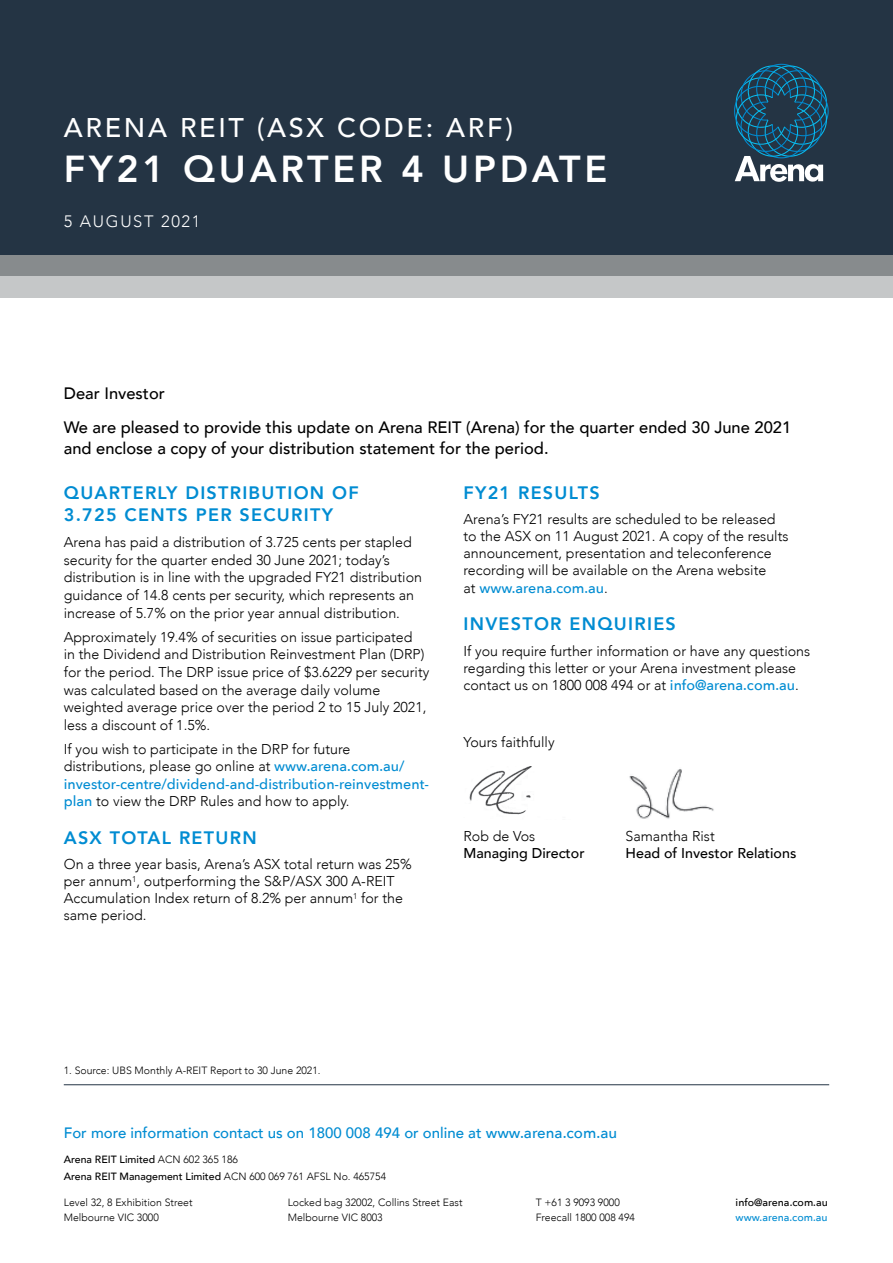
<style>
.page{position:relative;width:893px;height:1263px;background:#fff}
.page>*{position:absolute;margin:0;border:0;box-sizing:border-box;transform-origin:0 0}
.t1{font:800 37.5px "Avenir";letter-spacing:.1em;color:#fff}
.t2{font:500 27px "Avenir";letter-spacing:.1em;color:#fff}
.t3{font:800 18px/22.5px "Avenir";letter-spacing:.07em;color:#008cd2}
.t4{font:500 16.5px/33.6px "Avenir";color:#000}
.t5{font:300 16.5px "Avenir";letter-spacing:.1em;color:#fff}
.t6{font:500 15px "Avenir";color:#008cd2}
.t7{font:300 14.25px/17.7px "Avenir";color:#000}
.t8{font:500 14.25px "Avenir Next";color:#008cd2}
.t9{font:500 14.25px "Avenir";color:#000}
.t10{font:300 10.5px/14.7px "Avenir";color:#000}
.t11{font:500 10.5px/16.8px "Avenir";color:#000}
.t12{font:500 10.5px "Avenir Next";color:#000}
.t13{font:500 10.5px "Avenir Next";color:#008cd2}
.s1{font-family:"Avenir Next";font-weight:500;color:#008cd2}
.s2{font-family:"Avenir";font-weight:300;color:#000}
.s3{font-family:"Avenir Next"}
.s4{font-weight:300}
</style>
<div class="page">
<img style="left:469px;top:766px;width:63px;height:49px">
<img style="left:629px;top:769px;width:85px;height:50px">
<div style="left:0;top:0;width:893px;height:255px;background:#243444"></div>
<div style="left:0;top:255px;width:893px;height:21px;background:#878b8d"></div>
<div style="left:0;top:276px;width:893px;height:22px;background:#c5c7c8"></div>
<svg style="left:734px;top:64px;width:95px;height:118px"></svg>
<hr style="left:64px;top:1084px;width:765px;height:1px;background:#243444">
<h2 class="t2" style="left:64px;top:104px;width:451px">ARENA REIT (ASX CODE: ARF)</h2>
<h1 class="t1" style="left:64px;top:139px;width:545px">FY21 QUARTER 4 UPDATE</h1>
<p class="t5" style="left:64px;top:212px;width:138px">5 AUGUST 2021</p>
<p class="t4" style="left:64px;top:376px;width:729px">Dear Investor<br>We are pleased to provide this update on Arena REIT (Arena) for the quarter ended 30 June 2021</p>
<p class="t4" style="left:64px;top:430px;width:486px">and enclose a copy of your distribution statement for the period.</p>
<p class="t3" style="left:64px;top:481px;width:296px">QUARTERLY DISTRIBUTION OF<br>3.725 CENTS PER SECURITY</p>
<p class="t7" style="left:64px;top:533px;width:360px">Arena has paid a distribution of 3.725 cents per stapled security for the quarter ended 30 June 2021; today’s distribution is in line with the upgraded FY21 distribution guidance of 14.8 cents per security, which represents an increase of 5.7% on the prior year annual distribution.</p>
<p class="t7" style="left:64px;top:628px;width:367px">Approximately 19.4% of securities on issue participated<br>in the Dividend and Distribution Reinvestment Plan (DRP) for the period. The DRP issue price of $3.6229 per security was calculated based on the average daily volume weighted average price over the period 2 to 15 July 2021, less a discount of 1.5%.</p>
<p class="t7" style="left:64px;top:740px;width:342px">If you wish to participate in the DRP for future distributions, please go online at <span class="s1">www.arena.com.au/</span></p>
<p class="t8" style="left:64px;top:771px;width:367px">investor-centre/dividend-and-distribution-reinvestment-</p>
<p class="t7" style="left:64px;top:792px;width:287px"><span class="s1">plan</span> to view the DRP Rules and how to apply.</p>
<p class="t3" style="left:64px;top:826px;width:194px">ASX TOTAL RETURN</p>
<p class="t7" style="left:64px;top:856px;width:349px;line-height:17.1px">On a three year basis, Arena’s ASX total return was 25% per annum<sup>1</sup>, outperforming the S&amp;P/ASX 300 A-REIT Accumulation Index return of 8.2% per annum<sup>1</sup> for the same period.</p>
<p class="t3" style="left:463px;top:481px;width:138px">FY21 RESULTS</p>
<p class="t7" style="left:463px;top:511px;width:326px;line-height:17.1px">Arena’s FY21 results are scheduled to be released to the ASX on 11 August 2021. A copy of the results announcement, presentation and teleconference recording will be available on the Arena website</p>
<p class="t8" style="left:463px;top:575px;width:146px"><span class="s2">at</span> www.arena.com.au<span class="s2">.</span></p>
<p class="t3" style="left:463px;top:612px;width:214px">INVESTOR ENQUIRIES</p>
<p class="t7" style="left:463px;top:642px;width:348px;line-height:17.1px">If you require further information or have any questions regarding this letter or your Arena investment please contact us on 1800 008 494 or at <span class="s1">info@arena.com.au</span>.</p>
<p class="t7" style="left:463px;top:734px;width:93px">Yours faithfully</p>
<p class="t7" style="left:463px;top:827px;width:73px">Rob de Vos</p>
<p class="t7" style="left:625px;top:827px;width:91px">Samantha Rist</p>
<p class="t9" style="left:463px;top:841px;width:123px">Managing Director</p>
<p class="t9" style="left:625px;top:841px;width:172px">Head of Investor Relations</p>
<p class="t10" style="left:64px;top:1063px;width:258px">1. Source: UBS Monthly A-REIT Report to 30 June 2021.</p>
<p class="t6" style="left:64px;top:1120px;width:555px">For more information contact us on 1800 008 494 or online at <span class="s3">www.arena.com.au</span></p>
<p class="t11" style="left:64px;top:1151px;width:324px">Arena REIT Limited <span class="s4">ACN 602 365 186<br></span>Arena REIT Management Limited <span class="s4">ACN 600 069 761 AFSL No. 465754</span></p>
<p class="t10" style="left:64px;top:1195px;width:130px">Level 32, 8 Exhibition Street<br>Melbourne VIC 3000</p>
<p class="t10" style="left:288px;top:1195px;width:176px">Locked bag 32002, Collins Street East<br>Melbourne VIC 8003</p>
<p class="t10" style="left:536px;top:1195px;width:101px">T +61 3 9093 9000<br>Freecall 1800 008 494</p>
<p class="t12" style="left:736px;top:1193px;width:94px">info@arena.com.au</p>
<p class="t13" style="left:736px;top:1208px;width:93px">www.arena.com.au</p>
</div>
